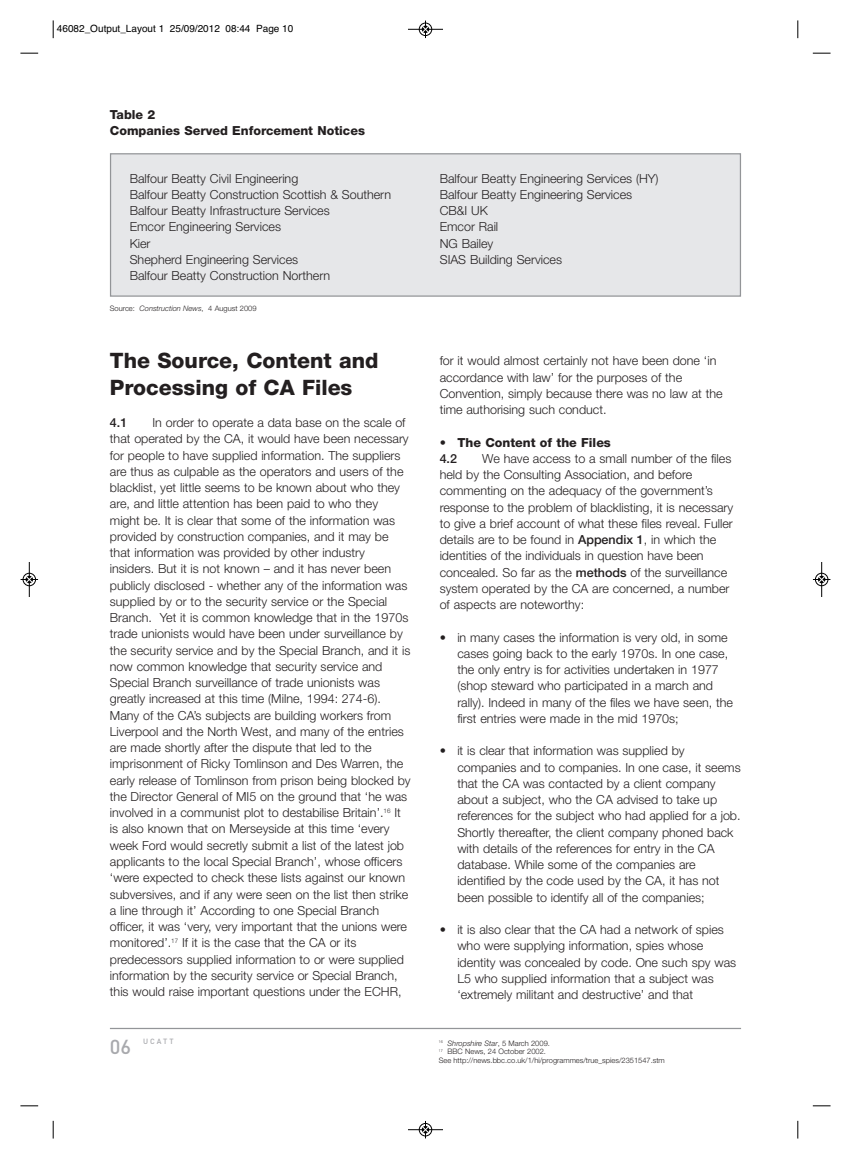
<style>
.page{position:relative;width:851px;height:1159px;background:#fff}
.page>*{position:absolute;margin:0;border:0;box-sizing:border-box;transform-origin:0 0}
.t1{font:800 21.25px/26.2px "Helvetica Neue";color:#231f20}
.t2{font:500 20px "DIN";color:#a8a9ad}
.t3{font:300 12.5px/16.2px "Helvetica Neue";color:#231f20}
.t4{font:800 12.5px/16.2px "Helvetica Neue";color:#231f20}
.t5{font:500 12.5px "Helvetica Neue";color:#231f20}
.t6{font:10px "Helvetica";color:#000}
.t7{font:300 7.5px/8.8px "Helvetica Neue";color:#231f20}
.t8{font:500 7.5px "DIN";letter-spacing:.26em;color:#a8a9ad}
.s1{font-style:italic}
.s2{font-weight:500}
</style>
<div class="page">
<hr style="left:110px;top:1028px;width:631px;height:1px;background:#939598">
<div style="left:111px;top:154px;width:628px;height:141px;background:#e6e7e9"></div>
<div style="left:110px;top:153px;width:631px;height:144px;border:1px solid #939598"></div>
<svg style="left:53px;top:20px;width:1px;height:18px"></svg>
<svg style="left:20px;top:53px;width:18px;height:1px"></svg>
<svg style="left:797px;top:20px;width:1px;height:18px"></svg>
<svg style="left:812px;top:53px;width:18px;height:1px"></svg>
<svg style="left:53px;top:1121px;width:1px;height:17px"></svg>
<svg style="left:20px;top:1105px;width:18px;height:1px"></svg>
<svg style="left:797px;top:1121px;width:1px;height:17px"></svg>
<svg style="left:812px;top:1105px;width:18px;height:1px"></svg>
<hr style="left:408px;top:29px;width:35px;height:1px;background:#000">
<div style="left:419px;top:23px;width:13px;height:13px;border:1px solid #000;border-radius:50%"></div>
<svg style="left:422px;top:21px;width:6px;height:17px"></svg>
<hr style="left:408px;top:1129px;width:35px;height:1px;background:#000">
<div style="left:419px;top:1123px;width:13px;height:13px;border:1px solid #000;border-radius:50%"></div>
<svg style="left:422px;top:1121px;width:6px;height:17px"></svg>
<hr style="left:29px;top:562px;width:1px;height:35px;background:#000">
<div style="left:23px;top:573px;width:13px;height:13px;border:1px solid #000;border-radius:50%"></div>
<svg style="left:21px;top:576px;width:17px;height:7px"></svg>
<div style="left:814px;top:573px;width:14px;height:13px;border:1px solid #fff;border-radius:50%"></div>
<hr style="left:821px;top:562px;width:1px;height:35px;background:#000">
<div style="left:815px;top:573px;width:13px;height:13px;border:1px solid #000;border-radius:50%"></div>
<svg style="left:812px;top:576px;width:18px;height:7px"></svg>
<p class="t6" style="left:57px;top:22px;width:238px">46082_Output_Layout 1 25/09/2012 08:44 Page 10</p>
<p class="t4" style="left:110px;top:107px;width:256px">Table 2<br>Companies Served Enforcement Notices</p>
<p class="t3" style="left:130px;top:171px;width:263px">Balfour Beatty Civil Engineering<br>Balfour Beatty Construction Scottish &amp; Southern<br>Balfour Beatty Infrastructure Services<br>Emcor Engineering Services<br>Kier<br>Shepherd Engineering Services<br>Balfour Beatty Construction Northern</p>
<p class="t3" style="left:439px;top:171px;width:220px">Balfour Beatty Engineering Services (HY)<br>Balfour Beatty Engineering Services<br>CB&amp;I UK<br>Emcor Rail<br>NG Bailey<br>SIAS Building Services</p>
<p class="t7" style="left:110px;top:305px;width:148px">Source: <span class="s1">Construction News</span>, 4 August 2009</p>
<h1 class="t1" style="left:110px;top:349px;width:270px">The Source, Content and<br>Processing of CA Files</h1>
<p class="t5" style="left:110px;top:418px;width:19px">4.1</p>
<p class="t3" style="left:110px;top:416px;width:302px;text-indent:43px">In order to operate a data base on the scale of that operated by the CA, it would have been necessary for people to have supplied information. The suppliers are thus as culpable as the operators and users of the blacklist, yet little seems to be known about who they are, and little attention has been paid to who they might be. It is clear that some of the information was provided by construction companies, and it may be that information was provided by other industry insiders. But it is not known – and it has never been publicly disclosed - whether any of the information was supplied by or to the security service or the Special Branch. Yet it is common knowledge that in the 1970s trade unionists would have been under surveillance by the security service and by the Special Branch, and it is now common knowledge that security service and Special Branch surveillance of trade unionists was greatly increased at this time (Milne, 1994: 274-6).<br>Many of the CA’s subjects are building workers from Liverpool and the North West, and many of the entries are made shortly after the dispute that led to the imprisonment of Ricky Tomlinson and Des Warren, the early release of Tomlinson from prison being blocked by the Director General of MI5 on the ground that ‘he was involved in a communist plot to destabilise Britain’.<sup>16</sup> It is also known that on Merseyside at this time ‘every week Ford would secretly submit a list of the latest job applicants to the local Special Branch’, whose officers ‘were expected to check these lists against our known subversives, and if any were seen on the list then strike a line through it’ According to one Special Branch officer, it was ‘very, very important that the unions were monitored’.<sup>17</sup> If it is the case that the CA or its predecessors supplied information to or were supplied information by the security service or Special Branch, this would raise important questions under the ECHR,</p>
<h2 class="t2" style="left:110px;top:1040px;width:23px">06</h2>
<p class="t8" style="left:143px;top:1039px;width:32px">UCATT</p>
<p class="t3" style="left:439px;top:354px;width:284px">for it would almost certainly not have been done ‘in accordance with law’ for the purposes of the Convention, simply because there was no law at the time authorising such conduct.</p>
<p class="t4" style="left:439px;top:435px;width:173px">• The Content of the Files</p>
<p class="t5" style="left:439px;top:454px;width:19px">4.2</p>
<p class="t3" style="left:439px;top:451px;width:295px;text-indent:43px">We have access to a small number of the files held by the Consulting Association, and before commenting on the adequacy of the government’s response to the problem of blacklisting, it is necessary to give a brief account of what these files reveal. Fuller details are to be found in <span class="s2">Appendix 1</span>, in which the identities of the individuals in question have been concealed. So far as the <span class="s2">methods</span> of the surveillance system operated by the CA are concerned, a number of aspects are noteworthy:</p>
<p class="t3" style="left:457px;top:630px;width:277px;text-indent:-18px">• in many cases the information is very old, in some cases going back to the early 1970s. In one case, the only entry is for activities undertaken in 1977 (shop steward who participated in a march and rally). Indeed in many of the files we have seen, the first entries were made in the mid 1970s;</p>
<p class="t3" style="left:457px;top:744px;width:285px;text-indent:-18px">• it is clear that information was supplied by companies and to companies. In one case, it seems that the CA was contacted by a client company about a subject, who the CA advised to take up references for the subject who had applied for a job.<br>Shortly thereafter, the client company phoned back with details of the references for entry in the CA database. While some of the companies are identified by the code used by the CA, it has not been possible to identify all of the companies;</p>
<p class="t3" style="left:457px;top:923px;width:280px;text-indent:-18px">• it is also clear that the CA had a network of spies who were supplying information, spies whose identity was concealed by code. One such spy was L5 who supplied information that a subject was ‘extremely militant and destructive’ and that</p>
<p class="t7" style="left:438px;top:1039px;width:227px"><sup>16</sup> <span class="s1">Shropshire Star</span>, 5 March 2009.<br><sup>17</sup> BBC News, 24 October 2002.<br>See http://news.bbc.co.uk/1/hi/programmes/true_spies/2351547.stm</p>
</div>
